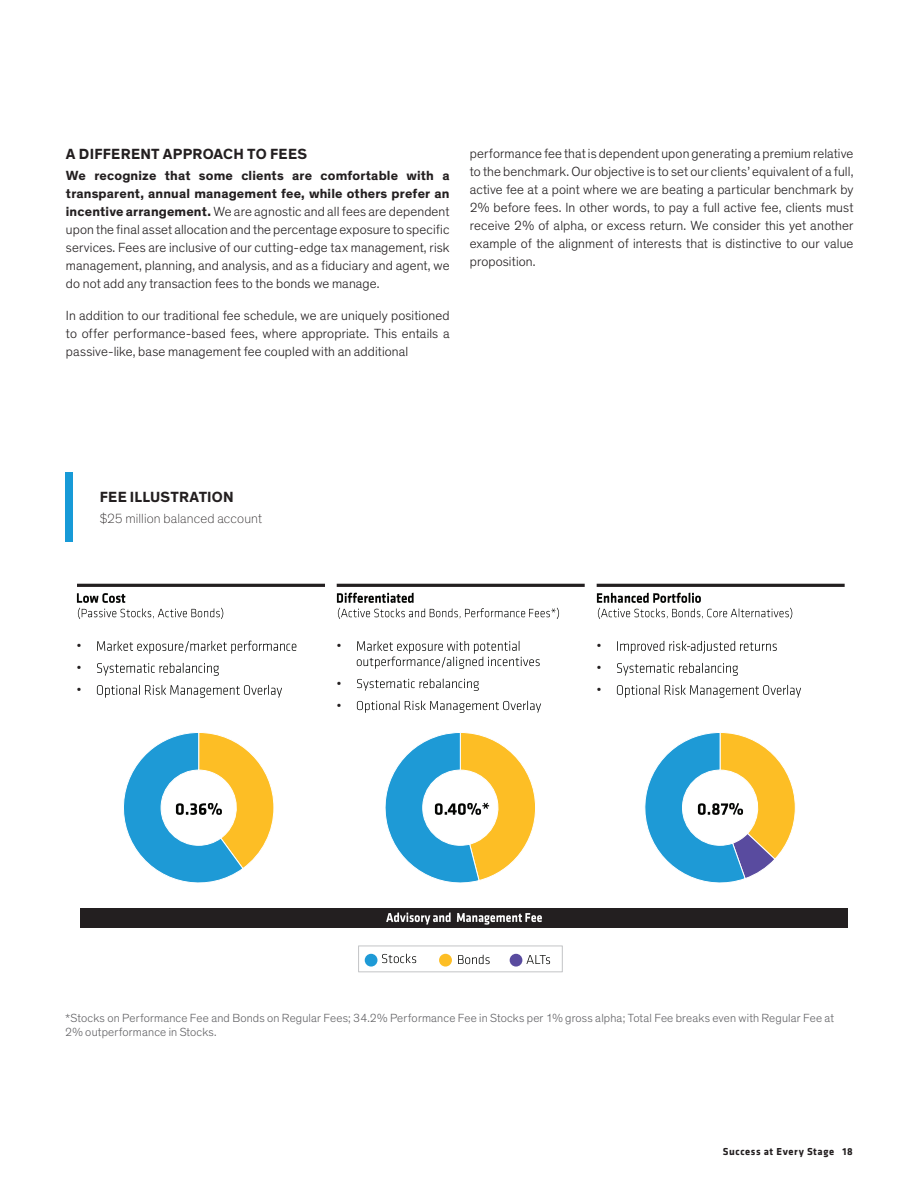
<style>
.page{position:relative;width:918px;height:1188px;background:#fff}
.page>*{position:absolute;margin:0;border:0;box-sizing:border-box;transform-origin:0 0}
.t1{font:700 15px "Theinhardt";letter-spacing:.015em;color:#231f20}
.t2{font:300 13.5px/18px "Theinhardt";letter-spacing:.01em;color:#231f20;text-align:justify}
.t3{font:100 13.5px "Theinhardt";letter-spacing:.01em;color:#231f20}
.t4{font:12.9px/21.9px "Arial";color:#231f20;text-align:justify}
.t5{font:300 12px/14.2px "Theinhardt";letter-spacing:.015em;color:#636366}
.t6{font:700 10.5px "Klavika";letter-spacing:.06em;color:#231f20}
.s1{font-weight:700}
</style>
<div class="page">
<div style="left:65px;top:472px;width:8px;height:69px;background:#179ad7"></div>
<hr style="left:77px;top:584px;width:248px;height:3px;background:#231f20">
<hr style="left:337px;top:584px;width:248px;height:3px;background:#231f20">
<hr style="left:597px;top:584px;width:248px;height:3px;background:#231f20">
<img style="left:97px;top:640px;width:200px;height:14px">
<img style="left:97px;top:662px;width:122px;height:14px">
<img style="left:96px;top:684px;width:186px;height:14px">
<img style="left:357px;top:640px;width:163px;height:14px">
<img style="left:356px;top:656px;width:184px;height:13px">
<img style="left:357px;top:678px;width:122px;height:13px">
<img style="left:356px;top:700px;width:185px;height:13px">
<img style="left:617px;top:640px;width:160px;height:14px">
<img style="left:686px;top:640px;width:9px;height:14px">
<img style="left:617px;top:662px;width:121px;height:14px">
<img style="left:616px;top:684px;width:185px;height:14px">
<img style="left:77px;top:593px;width:49px;height:10px">
<img style="left:78px;top:607px;width:146px;height:12px">
<img style="left:337px;top:592px;width:77px;height:11px">
<img style="left:337px;top:607px;width:223px;height:12px">
<img style="left:597px;top:592px;width:104px;height:11px">
<img style="left:597px;top:607px;width:196px;height:12px">
<div style="left:80px;top:908px;width:768px;height:19px;background:#231f20"></div>
<img style="left:386px;top:912px;width:156px;height:13px">
<svg style="left:123px;top:732px;width:151px;height:151px"></svg>
<svg style="left:385px;top:732px;width:151px;height:151px"></svg>
<svg style="left:644px;top:732px;width:152px;height:151px"></svg>
<img style="left:458px;top:954px;width:32px;height:11px">
<img style="left:382px;top:953px;width:35px;height:11px">
<img style="left:527px;top:955px;width:24px;height:10px">
<div style="left:365px;top:954px;width:12px;height:13px;background:#1e9ad6;border-radius:50%"></div>
<div style="left:439px;top:954px;width:13px;height:13px;background:#fdbe25;border-radius:50%"></div>
<div style="left:510px;top:954px;width:12px;height:13px;background:#594b9f;border-radius:50%"></div>
<div style="left:358px;top:945px;width:205px;height:27px;border:1px solid #c7c8ca"></div>
<img style="left:176px;top:799px;width:55px;height:21px">
<img style="left:434px;top:799px;width:65px;height:21px">
<img style="left:697px;top:799px;width:55px;height:21px">
<p class="t1" style="left:66px;top:145px;width:243px">A DIFFERENT APPROACH TO FEES</p>
<p class="t2" style="left:66px;top:167px;width:385px"><span class="s1">We recognize that some clients are comfortable with a transparent, annual management fee, while others prefer an incentive arrangement.</span> We are agnostic and all fees are dependent upon the final asset allocation and the percentage exposure to specific services. Fees are inclusive of our cutting-edge tax management, risk management, planning, and analysis, and as a fiduciary and agent, we do not add any transaction fees to the bonds we manage.</p>
<p class="t2" style="left:66px;top:307px;width:385px">In addition to our traditional fee schedule, we are uniquely positioned to offer performance-based fees, where appropriate. This entails a passive-like, base management fee coupled with an additional</p>
<p class="t2" style="left:470px;top:145px;width:385px">performance fee that is dependent upon generating a premium relative to the benchmark. Our objective is to set our clients’ equivalent of a full, active fee at a point where we are beating a particular benchmark by 2% before fees. In other words, to pay a full active fee, clients must receive 2% of alpha, or excess return. We consider this yet another example of the alignment of interests that is distinctive to our value proposition.</p>
<p class="t1" style="left:100px;top:488px;width:135px">FEE ILLUSTRATION</p>
<p class="t3" style="left:100px;top:511px;width:164px">$25 million balanced account</p>
<p class="t4" style="left:77px;top:635px;width:6px">• • •</p>
<p class="t4" style="left:337px;top:635px;width:6px">•</p>
<p class="t4" style="left:337px;top:672px;width:6px">• •</p>
<p class="t4" style="left:597px;top:635px;width:6px">• • •</p>
<p class="t5" style="left:65px;top:1011px;width:770px">*Stocks on Performance Fee and Bonds on Regular Fees; 34.2% Performance Fee in Stocks per 1% gross alpha; Total Fee breaks even with Regular Fee at<br>2% outperformance in Stocks.</p>
<p class="t6" style="left:723px;top:1144px;width:132px">Success at Every Stage 18</p>
</div>
